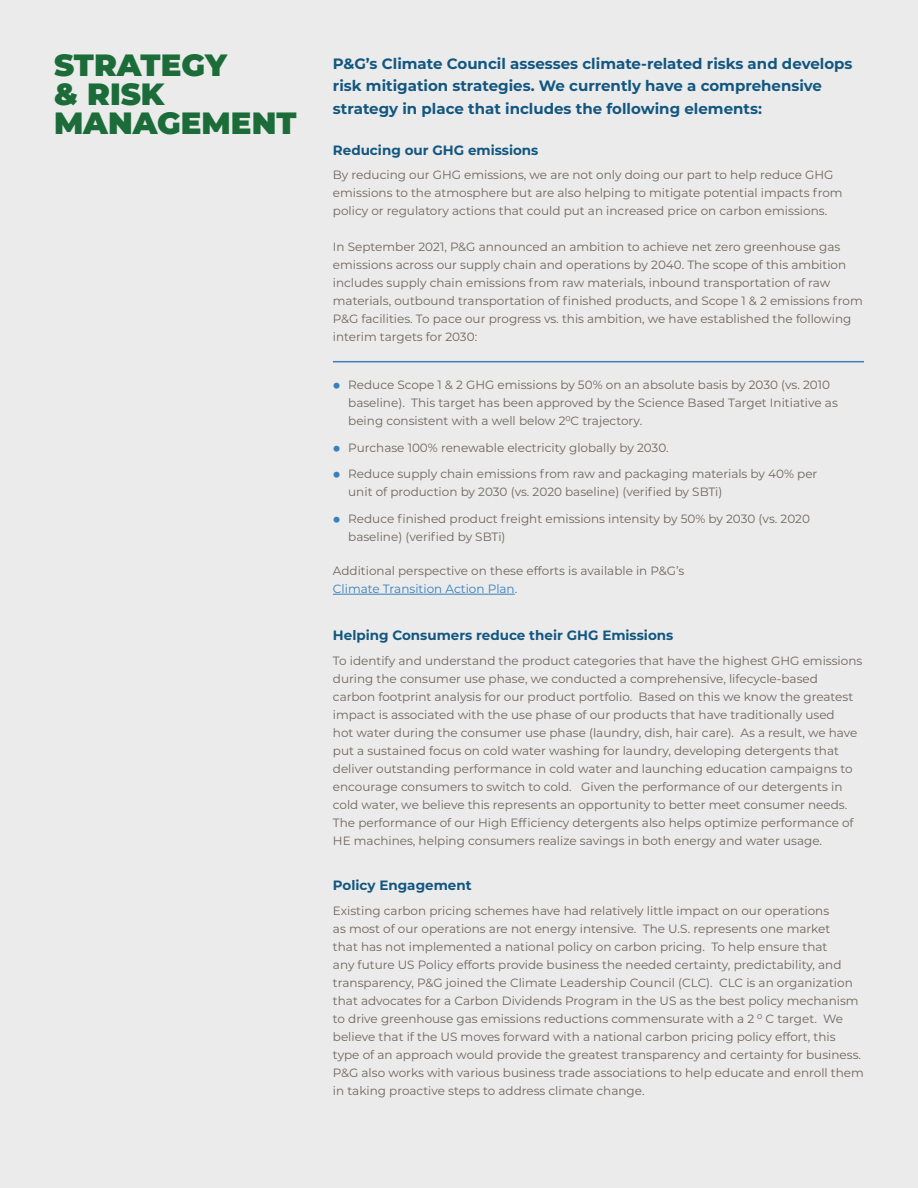
<style>
.page{position:relative;width:918px;height:1188px;background:#ebebec}
.page>*{position:absolute;margin:0;border:0;box-sizing:border-box;transform-origin:0 0}
.t1{font:900 30.75px/29.1px "Montserrat";color:#1b6c39}
.t2{font:900 18px/26.5px "Montserrat";color:#3780bb}
.t3{font:700 15px/22.5px "Montserrat";color:#135780}
.t4{font:700 13.5px "Montserrat";color:#135780}
.t5{font:12px/18px "Montserrat";color:#6d665c}
.s1{color:#3780bb}
</style>
<div class="page">
<hr style="left:333px;top:594px;width:182px;height:1px;background:#3780bb">
<hr style="left:333px;top:361px;width:531px;height:1px;background:#3780bb">
<h1 class="t1" style="left:54px;top:48px;width:244px">STRATEGY<br>&amp; RISK<br>MANAGEMENT</h1>
<p class="t3" style="left:333px;top:51px;width:521px">P&amp;G’s Climate Council assesses climate-related risks and develops risk mitigation strategies. We currently have a comprehensive strategy in place that includes the following elements:</p>
<p class="t4" style="left:333px;top:140px;width:207px">Reducing our GHG emissions</p>
<p class="t5" style="left:333px;top:165px;width:511px">By reducing our GHG emissions, we are not only doing our part to help reduce GHG emissions to the atmosphere but are also helping to mitigate potential impacts from policy or regulatory actions that could put an increased price on carbon emissions.</p>
<p class="t5" style="left:333px;top:237px;width:531px">In September 2021, P&amp;G announced an ambition to achieve net zero greenhouse gas emissions across our supply chain and operations by 2040. The scope of this ambition includes supply chain emissions from raw materials, inbound transportation of raw materials, outbound transportation of finished products, and Scope 1 &amp; 2 emissions from P&amp;G facilities. To pace our progress vs. this ambition, we have established the following interim targets for 2030:</p>
<h2 class="t2" style="left:333px;top:371px;width:9px">•</h2>
<h2 class="t2" style="left:333px;top:434px;width:9px">• •</h2>
<h2 class="t2" style="left:333px;top:505px;width:9px">•</h2>
<p class="t5" style="left:348px;top:375px;width:491px">Reduce Scope 1 &amp; 2 GHG emissions by 50% on an absolute basis by 2030 (vs. 2010 baseline). This target has been approved by the Science Based Target Initiative as being consistent with a well below 2⁰C trajectory.</p>
<p class="t5" style="left:348px;top:438px;width:322px">Purchase 100% renewable electricity globally by 2030.</p>
<p class="t5" style="left:348px;top:465px;width:471px">Reduce supply chain emissions from raw and packaging materials by 40% per unit of production by 2030 (vs. 2020 baseline) (verified by SBTi)</p>
<p class="t5" style="left:348px;top:509px;width:463px">Reduce finished product freight emissions intensity by 50% by 2030 (vs. 2020 baseline) (verified by SBTi)</p>
<p class="t5" style="left:333px;top:561px;width:353px">Additional perspective on these efforts is available in P&amp;G’s<br><span class="s1">Climate Transition Action Plan</span>.</p>
<p class="t4" style="left:333px;top:625px;width:342px">Helping Consumers reduce their GHG Emissions</p>
<p class="t5" style="left:333px;top:651px;width:531px">To identify and understand the product categories that have the highest GHG emissions during the consumer use phase, we conducted a comprehensive, lifecycle-based carbon footprint analysis for our product portfolio. Based on this we know the greatest impact is associated with the use phase of our products that have traditionally used<br>hot water during the consumer use phase (laundry, dish, hair care). As a result, we have put a sustained focus on cold water washing for laundry, developing detergents that deliver outstanding performance in cold water and launching education campaigns to encourage consumers to switch to cold. Given the performance of our detergents in cold water, we believe this represents an opportunity to better meet consumer needs.<br>The performance of our High Efficiency detergents also helps optimize performance of HE machines, helping consumers realize savings in both energy and water usage.</p>
<p class="t4" style="left:333px;top:876px;width:140px">Policy Engagement</p>
<p class="t5" style="left:333px;top:901px;width:533px">Existing carbon pricing schemes have had relatively little impact on our operations<br>as most of our operations are not energy intensive. The U.S. represents one market<br>that has not implemented a national policy on carbon pricing. To help ensure that<br>any future US Policy efforts provide business the needed certainty, predictability, and transparency, P&amp;G joined the Climate Leadership Council (CLC). CLC is an organization that advocates for a Carbon Dividends Program in the US as the best policy mechanism to drive greenhouse gas emissions reductions commensurate with a 2 ⁰ C target. We believe that if the US moves forward with a national carbon pricing policy effort, this type of an approach would provide the greatest transparency and certainty for business.<br>P&amp;G also works with various business trade associations to help educate and enroll them in taking proactive steps to address climate change.</p>
</div>
